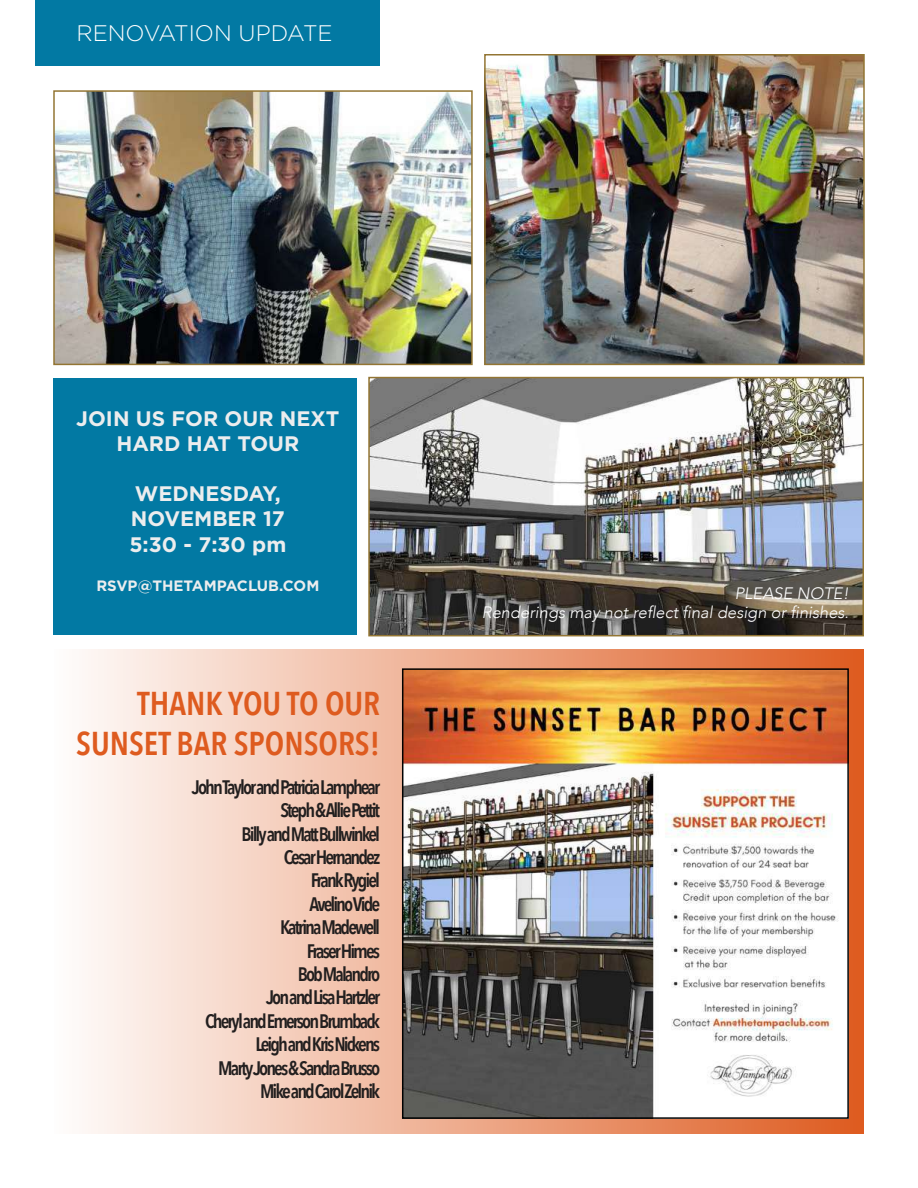
<style>
.page{position:relative;width:918px;height:1188px;background:#fff}
.page>*{position:absolute;margin:0;border:0;box-sizing:border-box;transform-origin:0 0}
.t1{font:600 33px/39.6px "Avenir Next Condensed";color:#de5b1f;text-align:right}
.t2{font:300 22.5px "Gotham";color:#fff}
.t3{font:700 21px/25.2px "Gotham";color:#ecedee;text-align:center}
.t4{font:600 19.5px/23.4px "Avenir Next Condensed";letter-spacing:-.1em;color:#221f1f;text-align:right}
.t5{font:italic 300 16.5px/19.8px "Avenir";color:#fff;text-align:right}
.t6{font:700 15px "Gotham";color:#ecedee}
</style>
<div class="page">
<div style="left:36px;top:0;width:344px;height:66px;background:#0279a3"></div>
<div style="left:54px;top:650px;width:810px;height:484px;background:linear-gradient(to right,#fefdfd,#de5b1f)"></div>
<img style="left:405px;top:671px;width:441px;height:445px">
<div style="left:402px;top:668px;width:447px;height:451px;border:2px solid #000"></div>
<img style="left:371px;top:380px;width:490px;height:253px">
<div style="left:368px;top:377px;width:496px;height:259px;border:2px solid #937533"></div>
<div style="left:53px;top:378px;width:303px;height:257px;background:#0279a3"></div>
<img style="left:487px;top:57px;width:375px;height:305px">
<div style="left:484px;top:54px;width:381px;height:311px;border:2px solid #937533"></div>
<img style="left:56px;top:93px;width:414px;height:269px">
<div style="left:53px;top:90px;width:420px;height:275px;border:2px solid #937533"></div>
<p class="t2" style="left:76px;top:23px;width:258px">RENOVATION UPDATE</p>
<p class="t3" style="left:76px;top:407px;width:265px">JOIN US FOR OUR NEXT<br>HARD HAT TOUR</p>
<p class="t3" style="left:129px;top:482px;width:158px;text-align:left">WEDNESDAY,<br>NOVEMBER 17<br>5:30 - 7:30 pm</p>
<p class="t6" style="left:96px;top:579px;width:224px">RSVP@THETAMPACLUB.COM</p>
<h1 class="t1" style="left:76px;top:687px;width:305px">THANK YOU TO OUR<br>SUNSET BAR SPONSORS!</h1>
<p class="t4" style="left:192px;top:777px;width:190px">John Taylor and Patricia Lamphear<br>Steph &amp; Allie Pettit<br>Billy and MattBullwinkel<br>Cesar Hernandez<br>Frank Rygiel<br>Avelino Vide<br>Katrina Madewell<br>Fraser Himes<br>Bob Malandro<br>Jon and Lisa Hartzler<br>Cheryland Emerson Brumback<br>Leigh and Kris Nickens<br>Marty Jones &amp; Sandra Brusso<br>Mike and CarolZelnik</p>
<p class="t5" style="left:482px;top:583px;width:368px">PLEASE NOTE!<br>Renderings may not reflect final design or finishes.</p>
</div>
